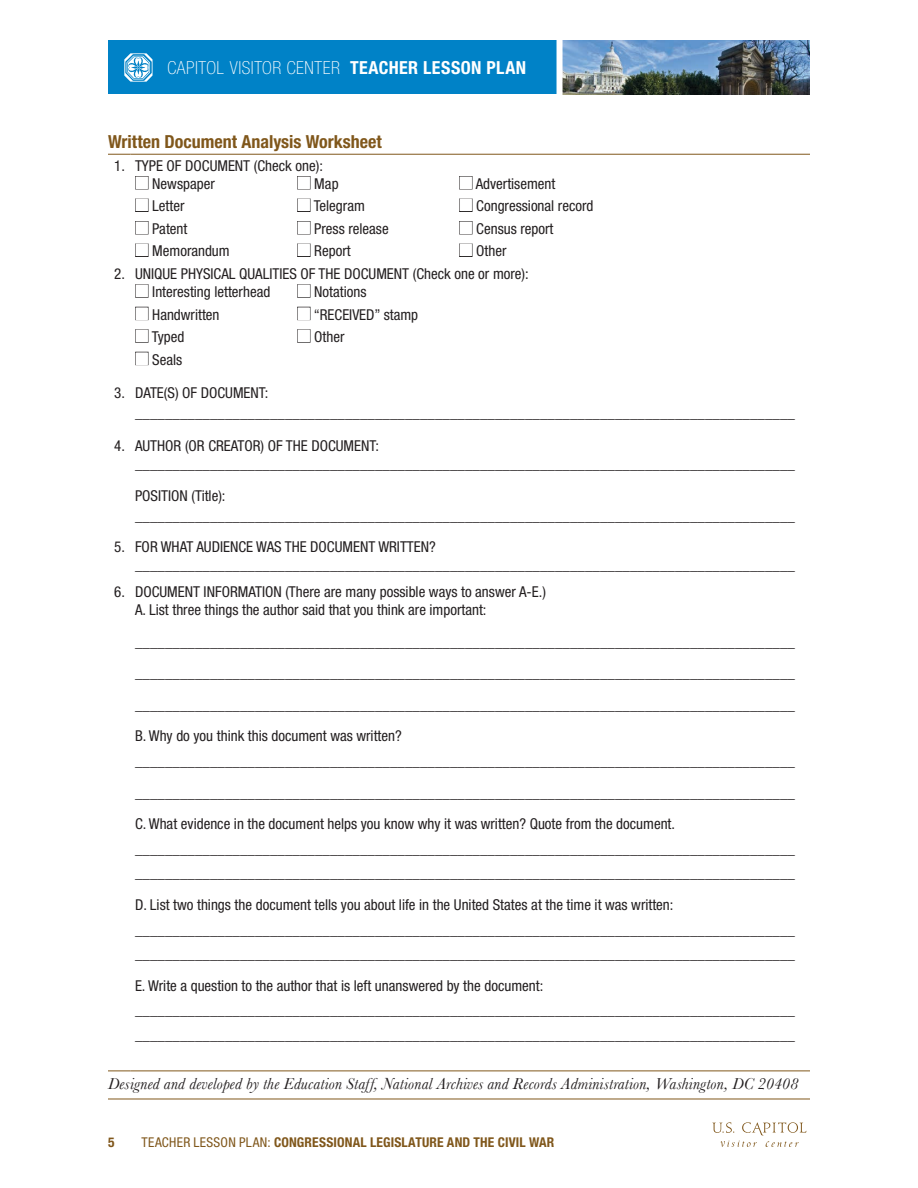
<style>
.page{position:relative;width:918px;height:1188px;background:#fff}
.page>*{position:absolute;margin:0;border:0;box-sizing:border-box;transform-origin:0 0}
.t1{font:100 condensed 18px "Helvetica Neue LT Std";letter-spacing:.03em;color:#fff}
.t2{font:700 condensed 18px "Helvetica Neue LT Std";color:#80571b}
.t3{font:italic 16.5px "Baskerville";letter-spacing:.01em;color:#231f20}
.t4{font:condensed 15px/31.5px "Helvetica Neue LT Std";color:#231f20}
.t5{font:700 condensed 13.5px "Helvetica Neue LT Std";letter-spacing:.01em;color:#80571b}
.s1{font-weight:700}
.s2{color:#fff}
.s3{font-weight:400}
</style>
<div class="page">
<svg style="left:712px;top:1122px;width:95px;height:25px"></svg>
<hr style="left:108px;top:1099px;width:702px;height:1px;background:#80571b">
<img style="left:563px;top:40px;width:247px;height:54px">
<div style="left:108px;top:40px;width:452px;height:54px;background:#0082c7"></div>
<div style="left:557px;top:34px;width:6px;height:66px;background:#fff"></div>
<svg style="left:124px;top:53px;width:29px;height:29px"></svg>
<svg style="left:108px;top:154px;width:22px;height:1px"></svg>
<hr style="left:130px;top:154px;width:680px;height:1px;background:#80571b">
<svg style="left:108px;top:1071px;width:22px;height:1px"></svg>
<hr style="left:130px;top:1071px;width:680px;height:1px;background:#80571b">
<div style="left:135px;top:176px;width:13px;height:13px;border:1px solid #231f20"></div>
<div style="left:297px;top:176px;width:13px;height:13px;border:1px solid #231f20"></div>
<div style="left:459px;top:176px;width:13px;height:13px;border:1px solid #231f20"></div>
<div style="left:135px;top:199px;width:13px;height:13px;border:1px solid #231f20"></div>
<div style="left:297px;top:199px;width:13px;height:13px;border:1px solid #231f20"></div>
<div style="left:459px;top:199px;width:13px;height:13px;border:1px solid #231f20"></div>
<div style="left:135px;top:221px;width:13px;height:13px;border:1px solid #231f20"></div>
<div style="left:297px;top:221px;width:13px;height:13px;border:1px solid #231f20"></div>
<div style="left:459px;top:221px;width:13px;height:13px;border:1px solid #231f20"></div>
<div style="left:135px;top:244px;width:13px;height:13px;border:1px solid #231f20"></div>
<div style="left:297px;top:244px;width:13px;height:13px;border:1px solid #231f20"></div>
<div style="left:459px;top:244px;width:13px;height:13px;border:1px solid #231f20"></div>
<div style="left:135px;top:284px;width:13px;height:14px;border:1px solid #231f20"></div>
<div style="left:297px;top:284px;width:13px;height:14px;border:1px solid #231f20"></div>
<div style="left:135px;top:307px;width:13px;height:13px;border:1px solid #231f20"></div>
<div style="left:297px;top:307px;width:13px;height:13px;border:1px solid #231f20"></div>
<div style="left:135px;top:329px;width:13px;height:14px;border:1px solid #231f20"></div>
<div style="left:297px;top:329px;width:13px;height:14px;border:1px solid #231f20"></div>
<div style="left:135px;top:352px;width:13px;height:13px;border:1px solid #231f20"></div>
<p class="t1" style="left:167px;top:57px;width:360px">CAPITOL VISITOR CENTER <span class="s1">TEACHER LESSON PLAN</span></p>
<p class="t2" style="left:108px;top:131px;width:275px">WRITTEN DOCUMENT ANALYSIS WORKSHEET</p>
<p class="t4" style="left:114px;top:150px;width:210px">1. TYPE OF DOCUMENT (Check one):</p>
<p class="t4" style="left:135px;top:168px;width:81px"><span class="s2">■</span> Newspaper</p>
<p class="t4" style="left:297px;top:168px;width:43px"><span class="s2">■</span> Map</p>
<p class="t4" style="left:459px;top:168px;width:98px"><span class="s2">■</span> Advertisement</p>
<p class="t4" style="left:135px;top:190px;width:51px"><span class="s2">■</span> Letter</p>
<p class="t4" style="left:297px;top:190px;width:69px"><span class="s2">■</span> Telegram</p>
<p class="t4" style="left:459px;top:190px;width:136px"><span class="s2">■</span> Congressional record</p>
<p class="t4" style="left:135px;top:213px;width:54px"><span class="s2">■</span> Patent</p>
<p class="t4" style="left:297px;top:213px;width:93px"><span class="s2">■</span> Press release</p>
<p class="t4" style="left:459px;top:213px;width:96px"><span class="s2">■</span> Census report</p>
<p class="t4" style="left:135px;top:235px;width:96px"><span class="s2">■</span> Memorandum</p>
<p class="t4" style="left:297px;top:235px;width:55px"><span class="s2">■</span> Report</p>
<p class="t4" style="left:459px;top:235px;width:49px"><span class="s2">■</span> Other</p>
<p class="t4" style="left:114px;top:258px;width:416px">2. UNIQUE PHYSICAL QUALITIES OF THE DOCUMENT (Check one or more):</p>
<p class="t4" style="left:135px;top:276px;width:137px"><span class="s2">■</span> Interesting letterhead</p>
<p class="t4" style="left:297px;top:276px;width:71px"><span class="s2">■</span> Notations</p>
<p class="t4" style="left:135px;top:298px;width:86px"><span class="s2">■</span> Handwritten</p>
<p class="t4" style="left:297px;top:298px;width:123px"><span class="s2">■</span> “RECEIVED” stamp</p>
<p class="t4" style="left:135px;top:321px;width:51px"><span class="s2">■</span> Typed</p>
<p class="t4" style="left:297px;top:321px;width:49px"><span class="s2">■</span> Other</p>
<p class="t4" style="left:135px;top:343px;width:49px"><span class="s2">■</span> Seals</p>
<p class="t4" style="left:135px;top:382px;width:662px;line-height:20.5px;text-indent:-21px">3. DATE(S) OF DOCUMENT: ________________________________________________________________________________________</p>
<p class="t4" style="left:135px;top:437px;width:662px;line-height:18px;text-indent:-21px">4. AUTHOR (OR CREATOR) OF THE DOCUMENT: ________________________________________________________________________________________</p>
<p class="t4" style="left:135px;top:485px;width:662px;line-height:20.5px">POSITION (Title): ________________________________________________________________________________________</p>
<p class="t4" style="left:135px;top:537px;width:662px;line-height:18px;text-indent:-21px">5. FOR WHAT AUDIENCE WAS THE DOCUMENT WRITTEN? ________________________________________________________________________________________</p>
<p class="t4" style="left:135px;top:583px;width:412px;line-height:18px;text-indent:-21px">6. DOCUMENT INFORMATION (There are many possible ways to answer A-E.)<br>A. List three things the author said that you think are important:</p>
<p class="t4" style="left:135px;top:626px;width:662px;text-align:justify">________________________________________________________________________________________ ________________________________________________________________________________________ ________________________________________________________________________________________ B. Why do you think this document was written?</p>
<p class="t4" style="left:135px;top:745px;width:662px;text-align:justify">________________________________________________________________________________________ ________________________________________________________________________________________ C. What evidence in the document helps you know why it was written? Quote from the document.</p>
<p class="t4" style="left:135px;top:836px;width:662px;line-height:24.8px">________________________________________________________________________________________ ________________________________________________________________________________________</p>
<p class="t4" style="left:135px;top:892px;width:662px;line-height:24.8px">D. List two things the document tells you about life in the United States at the time it was written: ________________________________________________________________________________________ ________________________________________________________________________________________</p>
<p class="t4" style="left:135px;top:973px;width:662px;line-height:24.8px">E. Write a question to the author that is left unanswered by the document: ________________________________________________________________________________________ ________________________________________________________________________________________</p>
<p class="t3" style="left:108px;top:1074px;width:692px">Designed and developed by the Education Staff, National Archives and Records Administration, Washington, DC 20408</p>
<p class="t5" style="left:108px;top:1134px;width:8px">5</p>
<p class="t5" style="left:141px;top:1134px;width:414px"><span class="s3">TEACHER LESSON PLAN:</span> CONGRESSIONAL LEGISLATURE AND THE CIVIL WAR</p>
</div>
